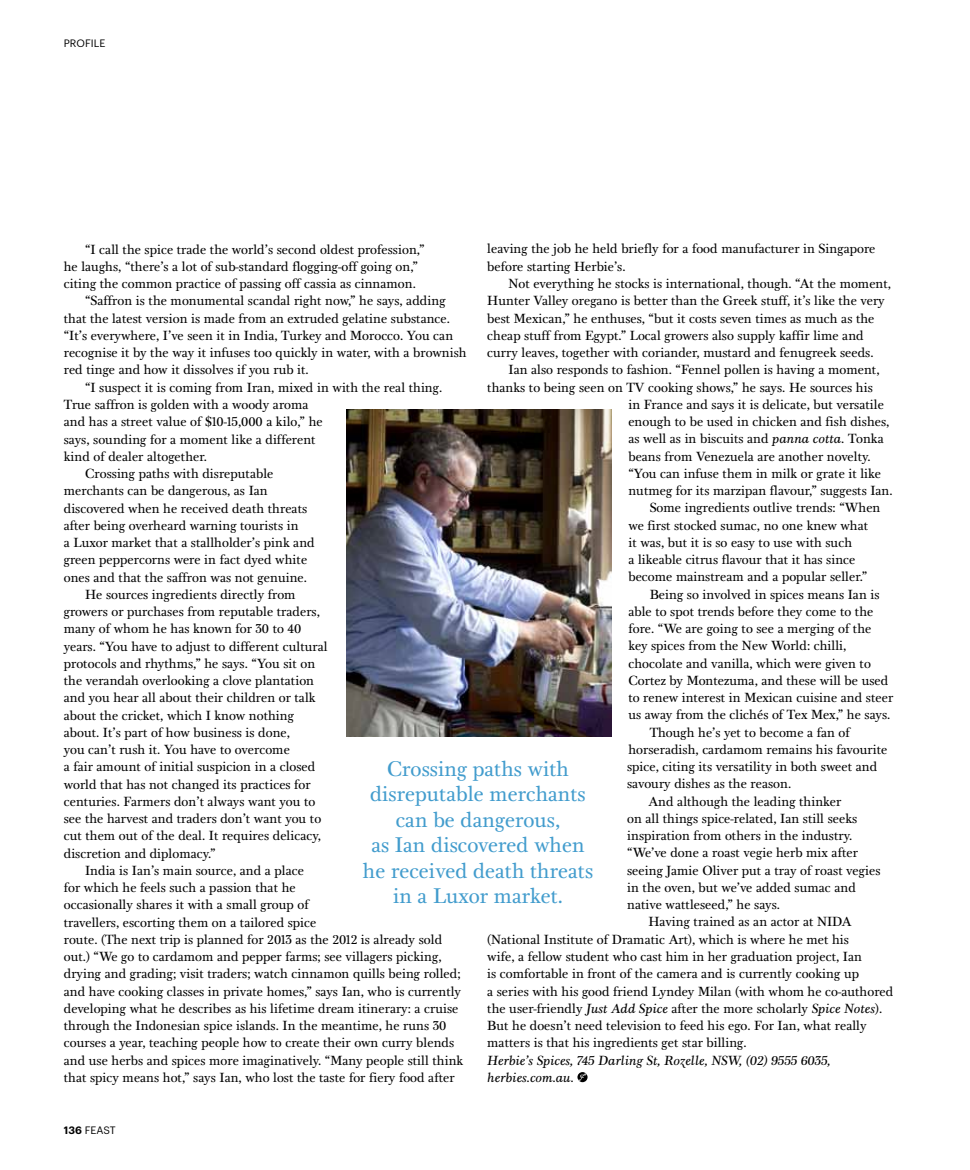
<style>
.page{position:relative;width:970px;height:1170px;background:#fff}
.page>*{position:absolute;margin:0;border:0;box-sizing:border-box;transform-origin:0 0}
.t1{font:21px/25.5px "Bonesana STD Regular PLF";color:#429ccd;text-align:center}
.t2{font:13.2px/17.2px "Bonesana STD Regular PLF";color:#000}
.t3{font:13.2px/17.2px "Bonesana STD Italic PLF";color:#000}
.t4{font:10.5px "Graphik";letter-spacing:.005em;color:#000}
.s1{font-family:"Bonesana STD Italic PLF"}
.s2{font-weight:600}
</style>
<div class="page">
<svg style="left:577px;top:1072px;width:10px;height:10px"></svg>
<img style="left:346px;top:409px;width:265px;height:328px">
<p class="t4" style="left:64px;top:35px;width:43px">PROFILE</p>
<p class="t2" style="left:487px;top:240px;width:390px">leaving the job he held briefly for a food manufacturer in Singapore before starting Herbie’s.</p>
<p class="t2" style="left:487px;top:275px;width:405px;text-indent:21px">Not everything he stocks is international, though. “At the moment, Hunter Valley oregano is better than the Greek stuff, it’s like the very best Mexican,” he enthuses, “but it costs seven times as much as the cheap stuff from Egypt.” Local growers also supply kaffir lime and curry leaves, together with coriander, mustard and fenugreek seeds.</p>
<p class="t2" style="left:508px;top:361px;width:372px">Ian also responds to fashion. “Fennel pollen is having a moment,</p>
<p class="t2" style="left:487px;top:378px;width:387px">thanks to being seen on TV cooking shows,” he says. He sources his</p>
<p class="t2" style="left:628px;top:396px;width:257px">in France and says it is delicate, but versatile</p>
<p class="t2" style="left:628px;top:413px;width:262px">enough to be used in chicken and fish dishes,</p>
<p class="t2" style="left:628px;top:430px;width:257px">as well as in biscuits and <span class="s1">panna cotta</span>. Tonka</p>
<p class="t2" style="left:628px;top:447px;width:244px">beans from Venezuela are another novelty.</p>
<p class="t2" style="left:628px;top:465px;width:254px">“You can infuse them in milk or grate it like</p>
<p class="t2" style="left:628px;top:482px;width:266px">nutmeg for its marzipan flavour,” suggests Ian.</p>
<p class="t2" style="left:649px;top:499px;width:232px">Some ingredients outlive trends: “When</p>
<p class="t2" style="left:628px;top:516px;width:241px">we first stocked sumac, no one knew what</p>
<p class="t2" style="left:628px;top:534px;width:225px">it was, but it is so easy to use with such</p>
<p class="t2" style="left:628px;top:551px;width:228px">a likeable citrus flavour that it has since</p>
<p class="t2" style="left:628px;top:568px;width:240px">become mainstream and a popular seller.”</p>
<p class="t2" style="left:649px;top:585px;width:231px">Being so involved in spices means Ian is</p>
<p class="t2" style="left:628px;top:603px;width:246px">able to spot trends before they come to the</p>
<p class="t2" style="left:628px;top:620px;width:244px">fore. “We are going to see a merging of the</p>
<p class="t2" style="left:628px;top:637px;width:219px">key spices from the New World: chilli,</p>
<p class="t2" style="left:628px;top:654px;width:244px">chocolate and vanilla, which were given to</p>
<p class="t2" style="left:628px;top:671px;width:261px">Cortez by Montezuma, and these will be used</p>
<p class="t2" style="left:628px;top:689px;width:266px">to renew interest in Mexican cuisine and steer</p>
<p class="t2" style="left:628px;top:706px;width:263px">us away from the clichés of Tex Mex,” he says.</p>
<p class="t2" style="left:649px;top:723px;width:202px">Though he’s yet to become a fan of</p>
<p class="t2" style="left:628px;top:740px;width:260px">horseradish, cardamom remains his favourite</p>
<p class="t2" style="left:627px;top:758px;width:251px">spice, citing its versatility in both sweet and</p>
<p class="t2" style="left:627px;top:775px;width:166px">savoury dishes as the reason.</p>
<p class="t2" style="left:648px;top:792px;width:194px">And although the leading thinker</p>
<p class="t2" style="left:627px;top:809px;width:231px">on all things spice-related, Ian still seeks</p>
<p class="t2" style="left:627px;top:827px;width:226px">inspiration from others in the industry.</p>
<p class="t2" style="left:627px;top:844px;width:232px">“We’ve done a roast vegie herb mix after</p>
<p class="t2" style="left:627px;top:861px;width:255px">seeing Jamie Oliver put a tray of roast vegies</p>
<p class="t2" style="left:627px;top:878px;width:230px">in the oven, but we’ve added sumac and</p>
<p class="t2" style="left:627px;top:896px;width:154px">native wattleseed,” he says.</p>
<p class="t2" style="left:648px;top:913px;width:205px">Having trained as an actor at NIDA</p>
<p class="t2" style="left:487px;top:930px;width:363px">(National Institute of Dramatic Art), which is where he met his</p>
<p class="t2" style="left:487px;top:947px;width:376px">wife, a fellow student who cast him in her graduation project, Ian</p>
<p class="t2" style="left:487px;top:965px;width:373px">is comfortable in front of the camera and is currently cooking up</p>
<p class="t2" style="left:487px;top:982px;width:407px">a series with his good friend Lyndey Milan (with whom he co-authored</p>
<p class="t2" style="left:487px;top:999px;width:396px">the user-friendly <span class="s1">Just Add Spice</span> after the more scholarly <span class="s1">Spice Notes</span>).</p>
<p class="t2" style="left:487px;top:1016px;width:381px">But he doesn’t need television to feed his ego. For Ian, what really</p>
<p class="t2" style="left:487px;top:1034px;width:261px">matters is that his ingredients get star billing.</p>
<p class="t3" style="left:487px;top:1051px;width:345px">Herbie’s Spices, 745 Darling St, Rozelle, NSW, (02) 9555 6035, herbies.com.au.</p>
<p class="t2" style="left:85px;top:241px;width:341px">“I call the spice trade the world’s second oldest profession,”</p>
<p class="t2" style="left:64px;top:258px;width:356px">he laughs, “there’s a lot of sub-standard flogging-off going on,”</p>
<p class="t2" style="left:64px;top:275px;width:353px">citing the common practice of passing off cassia as cinnamon.</p>
<p class="t2" style="left:85px;top:292px;width:362px">“Saffron is the monumental scandal right now,” he says, adding</p>
<p class="t2" style="left:64px;top:310px;width:388px">that the latest version is made from an extruded gelatine substance.</p>
<p class="t2" style="left:64px;top:327px;width:391px">“It’s everywhere, I’ve seen it in India, Turkey and Morocco. You can</p>
<p class="t2" style="left:64px;top:344px;width:404px">recognise it by the way it infuses too quickly in water, with a brownish</p>
<p class="t2" style="left:64px;top:361px;width:246px">red tinge and how it dissolves if you rub it.</p>
<p class="t2" style="left:85px;top:379px;width:359px">“I suspect it is coming from Iran, mixed in with the real thing.</p>
<p class="t2" style="left:64px;top:396px;width:246px">True saffron is golden with a woody aroma</p>
<p class="t2" style="left:64px;top:413px;width:260px">and has a street value of $10-15,000 a kilo,” he</p>
<p class="t2" style="left:64px;top:430px;width:253px">says, sounding for a moment like a different</p>
<p class="t2" style="left:64px;top:447px;width:145px">kind of dealer altogether.</p>
<p class="t2" style="left:85px;top:465px;width:190px">Crossing paths with disreputable</p>
<p class="t2" style="left:64px;top:482px;width:205px">merchants can be dangerous, as Ian</p>
<p class="t2" style="left:64px;top:499px;width:245px">discovered when he received death threats</p>
<p class="t2" style="left:64px;top:516px;width:236px">after being overheard warning tourists in</p>
<p class="t2" style="left:64px;top:534px;width:252px">a Luxor market that a stallholder’s pink and</p>
<p class="t2" style="left:64px;top:551px;width:245px">green peppercorns were in fact dyed white</p>
<p class="t2" style="left:64px;top:568px;width:245px">ones and that the saffron was not genuine.</p>
<p class="t2" style="left:85px;top:585px;width:212px">He sources ingredients directly from</p>
<p class="t2" style="left:64px;top:603px;width:258px">growers or purchases from reputable traders,</p>
<p class="t2" style="left:64px;top:620px;width:239px">many of whom he has known for 30 to 40</p>
<p class="t2" style="left:64px;top:637px;width:265px">years. “You have to adjust to different cultural</p>
<p class="t2" style="left:64px;top:654px;width:253px">protocols and rhythms,” he says. “You sit on</p>
<p class="t2" style="left:64px;top:672px;width:252px">the verandah overlooking a clove plantation</p>
<p class="t2" style="left:64px;top:689px;width:253px">and you hear all about their children or talk</p>
<p class="t2" style="left:64px;top:706px;width:232px">about the cricket, which I know nothing</p>
<p class="t2" style="left:64px;top:723px;width:228px">about. It’s part of how business is done,</p>
<p class="t2" style="left:64px;top:741px;width:228px">you can’t rush it. You have to overcome</p>
<p class="t2" style="left:64px;top:758px;width:253px">a fair amount of initial suspicion in a closed</p>
<p class="t2" style="left:64px;top:775px;width:248px">world that has not changed its practices for</p>
<p class="t2" style="left:64px;top:792px;width:253px">centuries. Farmers don’t always want you to</p>
<p class="t2" style="left:64px;top:810px;width:259px">see the harvest and traders don’t want you to</p>
<p class="t2" style="left:64px;top:827px;width:258px">cut them out of the deal. It requires delicacy,</p>
<p class="t2" style="left:64px;top:844px;width:153px">discretion and diplomacy.”</p>
<p class="t2" style="left:85px;top:861px;width:220px">India is Ian’s main source, and a place</p>
<p class="t2" style="left:64px;top:879px;width:233px">for which he feels such a passion that he</p>
<p class="t2" style="left:64px;top:896px;width:246px">occasionally shares it with a small group of</p>
<p class="t2" style="left:64px;top:913px;width:254px">travellers, escorting them on a tailored spice</p>
<p class="t2" style="left:64px;top:930px;width:380px">route. (The next trip is planned for 2013 as the 2012 is already sold</p>
<p class="t2" style="left:64px;top:948px;width:379px">out.) “We go to cardamom and pepper farms; see villagers picking,</p>
<p class="t2" style="left:64px;top:965px;width:398px">drying and grading; visit traders; watch cinnamon quills being rolled;</p>
<p class="t2" style="left:64px;top:982px;width:399px">and have cooking classes in private homes,” says Ian, who is currently</p>
<p class="t2" style="left:64px;top:999px;width:396px">developing what he describes as his lifetime dream itinerary: a cruise</p>
<p class="t2" style="left:64px;top:1017px;width:384px">through the Indonesian spice islands. In the meantime, he runs 30</p>
<p class="t2" style="left:64px;top:1034px;width:392px">courses a year, teaching people how to create their own curry blends</p>
<p class="t2" style="left:64px;top:1051px;width:401px">and use herbs and spices more imaginatively. “Many people still think</p>
<p class="t2" style="left:64px;top:1068px;width:392px">that spicy means hot,” says Ian, who lost the taste for fiery food after</p>
<h1 class="t1" style="left:363px;top:756px;width:232px">Crossing paths with disreputable merchants can be dangerous,<br>as Ian discovered when he received death threats in a Luxor market.</h1>
<p class="t4" style="left:64px;top:1122px;width:53px"><span class="s2">136</span> FEAST</p>
</div>
